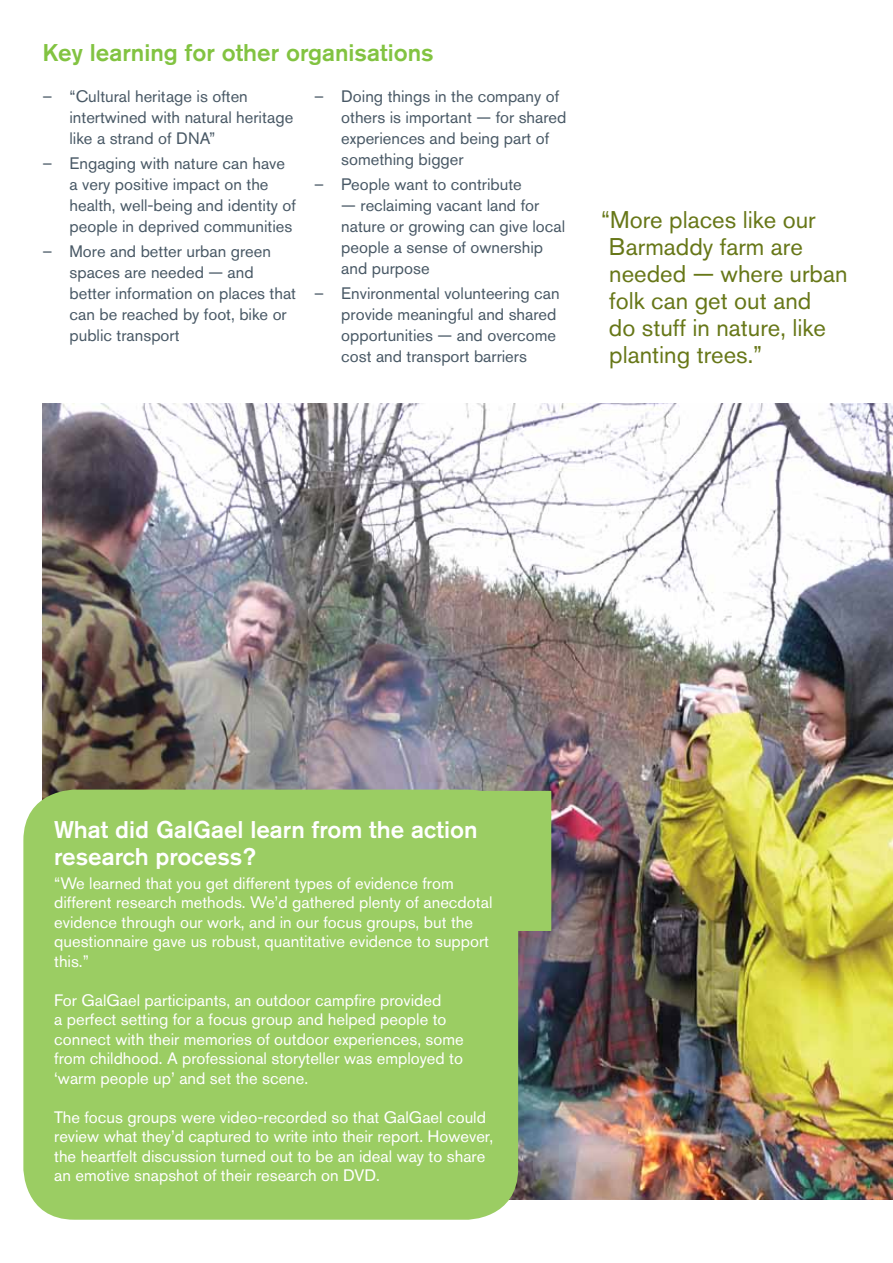
<style>
.page{position:relative;width:893px;height:1263px;background:#fff}
.page>*{position:absolute;margin:0;border:0;box-sizing:border-box;transform-origin:0 0}
.t1{font:24px/27px "Akzidenz Grotesk BE";color:#677718}
.t2{font:500 24px/27px "Akzidenz Grotesk BE";color:#fff}
.t3{font:500 24px "Akzidenz Grotesk BE";color:#82c341}
.t4{font:16.5px/19.5px "Akzidenz Grotesk BE";color:#fff}
.t5{font:16.5px/21px "Akzidenz Grotesk BE";color:#485865}
</style>
<div class="page">
<img style="left:43px;top:404px;width:850px;height:795px">
<div style="left:23px;top:789px;width:528px;height:431px;background:#9bcd63"></div>
<h1 class="t3" style="left:43px;top:37px;width:393px">Key learning for other organisations</h1>
<p class="t5" style="left:70px;top:85px;width:225px;text-indent:-27px">– “Cultural heritage is often intertwined with natural heritage like a strand of DNA”</p>
<p class="t5" style="left:70px;top:153px;width:228px;text-indent:-27px">– Engaging with nature can have a very positive impact on the health, well-being and identity of people in deprived communities</p>
<p class="t5" style="left:70px;top:241px;width:228px;text-indent:-27px">– More and better urban green spaces are needed — and better information on places that can be reached by foot, bike or public transport</p>
<p class="t5" style="left:341px;top:85px;width:227px;text-indent:-27px">– Doing things in the company of others is important — for shared experiences and being part of something bigger</p>
<p class="t5" style="left:314px;top:174px;width:209px">– People want to contribute</p>
<p class="t5" style="left:341px;top:195px;width:225px">— reclaiming vacant land for nature or growing can give local people a sense of ownership and purpose</p>
<p class="t5" style="left:341px;top:283px;width:220px;text-indent:-27px">– Environmental volunteering can provide meaningful and shared opportunities — and overcome cost and transport barriers</p>
<h1 class="t1" style="left:609px;top:206px;width:240px;text-indent:-8px">“More places like our<br>Barmaddy farm are needed — where urban folk can get out and<br>do stuff in nature, like planting trees.”</h1>
<h1 class="t2" style="left:54px;top:815px;width:425px">What did GalGael learn from the action research process?</h1>
<p class="t4" style="left:54px;top:873px;width:440px">“We learned that you get different types of evidence from different research methods. We’d gathered plenty of anecdotal evidence through our work, and in our focus groups, but the questionnaire gave us robust, quantitative evidence to support this.”</p>
<p class="t4" style="left:54px;top:990px;width:411px">For GalGael participants, an outdoor campfire provided<br>a perfect setting for a focus group and helped people to connect with their memories of outdoor experiences, some from childhood. A professional storyteller was employed to ‘warm people up’ and set the scene.</p>
<p class="t4" style="left:54px;top:1107px;width:440px">The focus groups were video-recorded so that GalGael could review what they’d captured to write into their report. However, the heartfelt discussion turned out to be an ideal way to share an emotive snapshot of their research on DVD.</p>
</div>
